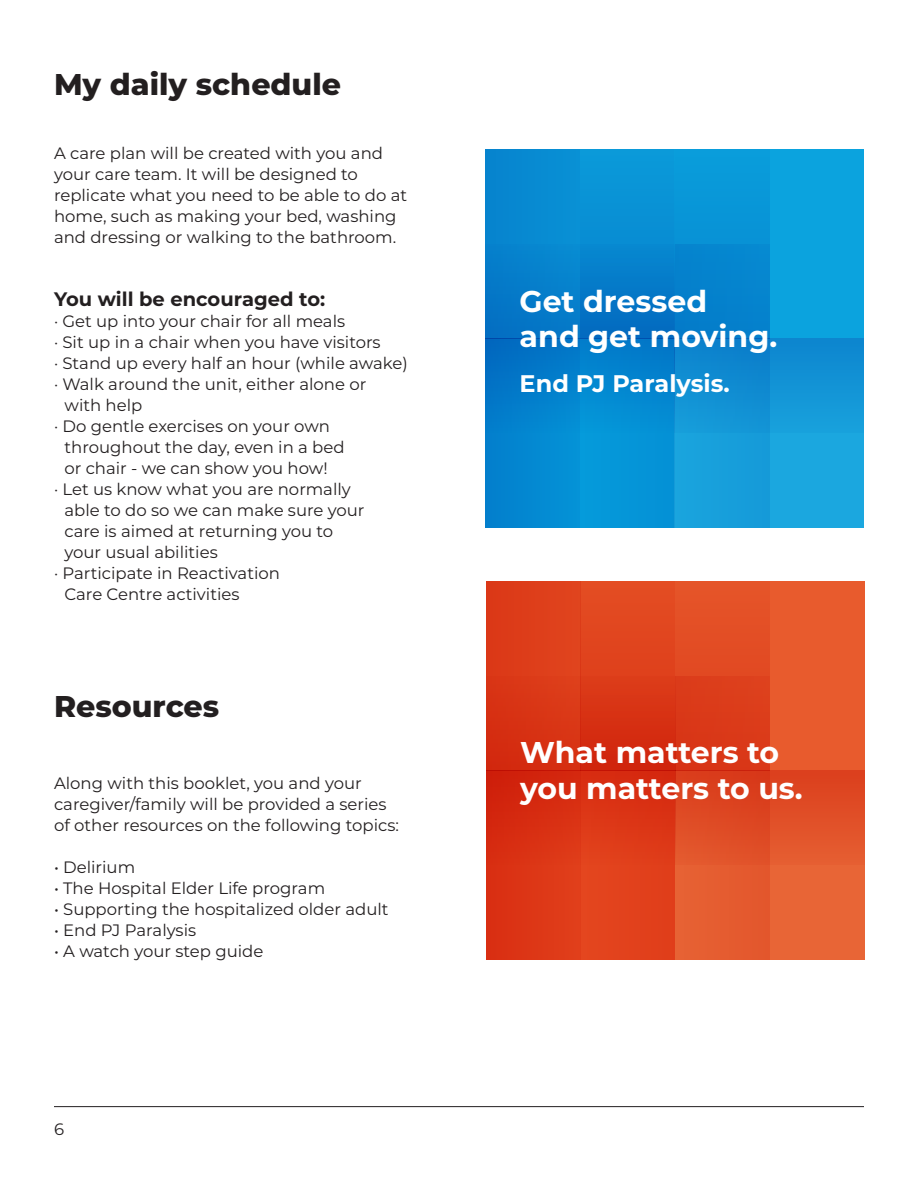
<style>
.page{position:relative;width:918px;height:1188px;background:#fff}
.page>*{position:absolute;margin:0;border:0;box-sizing:border-box;transform-origin:0 0}
.t1{font:700 30px/36px "Montserrat";color:#fff}
.t2{font:800 30px "Montserrat";color:#231f20}
.t3{font:700 24px "Montserrat";color:#fff}
.t4{font:700 19.5px "Montserrat";color:#231f20}
.t5{font:16.5px/21px "Montserrat";color:#231f20}
</style>
<div class="page">
<hr style="left:54px;top:1106px;width:810px;height:1px;background:#231f20">
<div style="left:675px;top:149px;width:189px;height:190px;background:#0ba3de"></div>
<div style="left:675px;top:339px;width:189px;height:189px;background:#1ba7df"></div>
<div style="left:675px;top:339px;width:189px;height:94px;background:linear-gradient(to bottom,#0d85ce,#18a1dc)"></div>
<div style="left:580px;top:339px;width:95px;height:189px;background:linear-gradient(to bottom,#027fcc,#069ddc)"></div>
<div style="left:675px;top:339px;width:94px;height:189px;background:linear-gradient(to bottom,#0d85ce,#1ba7df)"></div>
<div style="left:486px;top:149px;width:94px;height:190px;background:linear-gradient(to bottom,#0990d5,#0477c7)"></div>
<div style="left:486px;top:339px;width:94px;height:189px;background:linear-gradient(to bottom,#0274c6,#0490d5)"></div>
<div style="left:675px;top:149px;width:94px;height:190px;background:#069ddc"></div>
<div style="left:580px;top:149px;width:95px;height:190px;background:linear-gradient(to bottom,#0ba0dd,#036cc1)"></div>
<div style="left:675px;top:244px;width:94px;height:95px;background:#0582cd"></div>
<div style="left:675px;top:581px;width:189px;height:190px;background:#e85b2d"></div>
<div style="left:675px;top:771px;width:189px;height:189px;background:#e86536"></div>
<div style="left:675px;top:771px;width:189px;height:94px;background:linear-gradient(to bottom,#db3f1d,#e65f32)"></div>
<div style="left:581px;top:771px;width:94px;height:189px;background:linear-gradient(to bottom,#d82f12,#e54820)"></div>
<div style="left:675px;top:771px;width:95px;height:189px;background:linear-gradient(to bottom,#da401d,#e86536)"></div>
<div style="left:486px;top:581px;width:95px;height:190px;background:linear-gradient(to right,#d83314,#dd3f1b)"></div>
<div style="left:486px;top:771px;width:95px;height:189px;background:linear-gradient(to bottom,#d3270e,#e03c19)"></div>
<div style="left:675px;top:581px;width:95px;height:190px;background:#e34f26"></div>
<div style="left:581px;top:581px;width:94px;height:190px;background:linear-gradient(to bottom,#e65225,#d1260d)"></div>
<div style="left:675px;top:676px;width:95px;height:95px;background:#da3a19"></div>
<p class="t2" style="left:54px;top:62px;width:289px">My daily schedule</p>
<p class="t5" style="left:54px;top:142px;width:355px">A care plan will be created with you and your care team. It will be designed to replicate what you need to be able to do at home, such as making your bed, washing and dressing or walking to the bathroom.</p>
<p class="t4" style="left:54px;top:285px;width:273px">You will be encouraged to:</p>
<p class="t5" style="left:54px;top:310px;width:293px">· Get up into your chair for all meals</p>
<p class="t5" style="left:54px;top:331px;width:328px">· Sit up in a chair when you have visitors</p>
<p class="t5" style="left:54px;top:352px;width:355px">· Stand up every half an hour (while awake)</p>
<p class="t5" style="left:64px;top:373px;width:303px;text-indent:-10px">· Walk around the unit, either alone or with help</p>
<p class="t5" style="left:64px;top:415px;width:282px;text-indent:-10px">· Do gentle exercises on your own throughout the day, even in a bed or chair - we can show you how!</p>
<p class="t5" style="left:64px;top:478px;width:302px;text-indent:-10px">· Let us know what you are normally able to do so we can make sure your care is aimed at returning you to your usual abilities</p>
<p class="t5" style="left:64px;top:562px;width:217px;text-indent:-10px">· Participate in Reactivation<br>Care Centre activities</p>
<p class="t2" style="left:54px;top:684px;width:167px">Resources</p>
<p class="t5" style="left:54px;top:772px;width:346px">Along with this booklet, you and your caregiver/family will be provided a series of other resources on the following topics:</p>
<p class="t5" style="left:54px;top:856px;width:83px">• Delirium</p>
<p class="t5" style="left:54px;top:877px;width:273px">• The Hospital Elder Life program</p>
<p class="t5" style="left:54px;top:898px;width:336px">• Supporting the hospitalized older adult</p>
<p class="t5" style="left:54px;top:919px;width:144px">• End PJ Paralysis</p>
<p class="t5" style="left:54px;top:940px;width:211px">• A watch your step guide</p>
<p class="t5" style="left:54px;top:1118px;width:12px">6</p>
<p class="t1" style="left:520px;top:282px;width:189px">Get dressed</p>
<p class="t1" style="left:520px;top:317px;width:259px">and get moving.</p>
<p class="t3" style="left:520px;top:366px;width:212px">End PJ Paralysis.</p>
<p class="t1" style="left:520px;top:733px;width:284px">What matters to you matters to us.</p>
</div>
